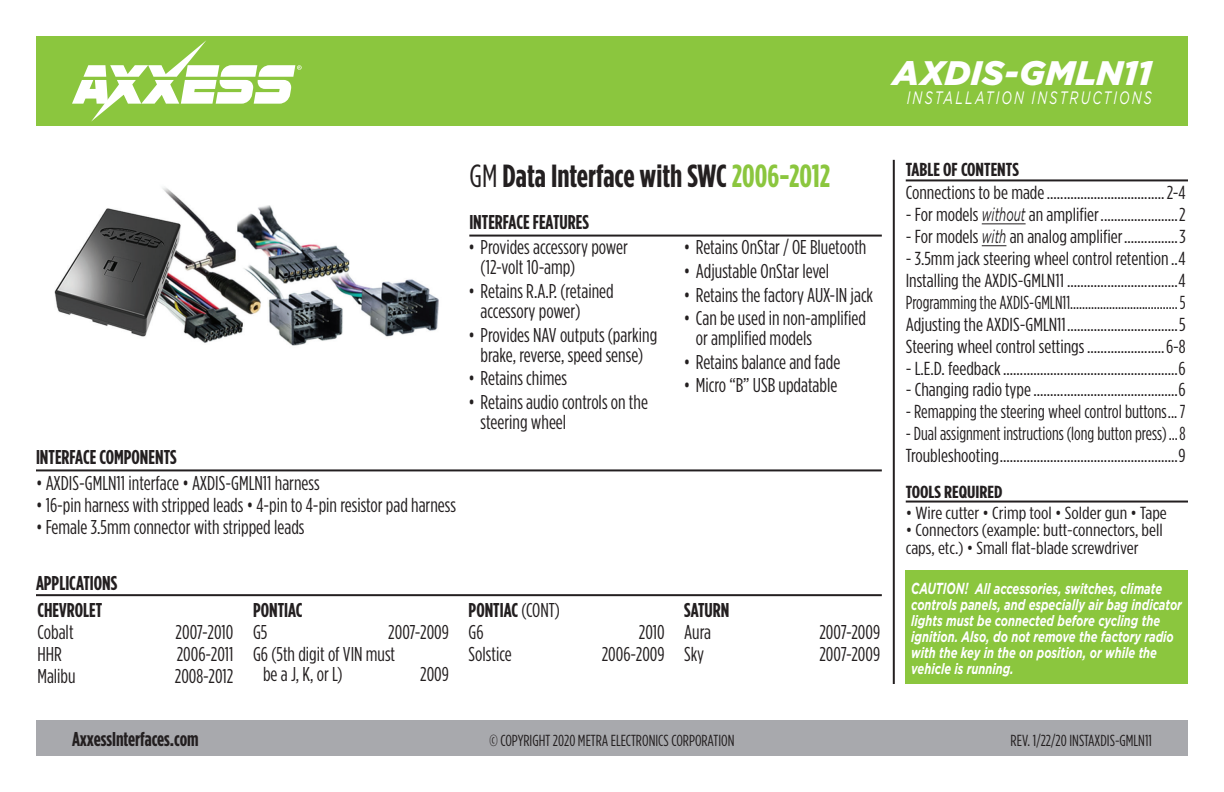
<style>
.page{position:relative;width:1224px;height:792px;background:#fff}
.page>*{position:absolute;margin:0;border:0;box-sizing:border-box;transform-origin:0 0}
.t1{font:italic 900 34px "Gotham";letter-spacing:.005em;color:#fff}
.t2{font:700 32px "Gotham Condensed";color:#231f20}
.t3{font:20px/20px "Gotham Condensed";color:#231f20}
.t4{font:700 20px "Gotham Condensed";color:#231f20}
.t5{font:18.8px/21.8px "Gotham Condensed";color:#231f20;text-align:justify;scale:1.06 1}
.t6{font:18.8px/21.8px "Gotham Condensed";color:#231f20;scale:.96 1}
.t7{font:18.8px "Gotham Condensed";color:#231f20}
.t8{font:700 18.8px "Gotham Condensed";color:#231f20;scale:1.06 1}
.t9{font:italic 18px "Gotham";letter-spacing:.165em;color:#fff;scale:.7 1}
.t10{font:17.4px/17.4px "Gotham Condensed";color:#231f20;scale:1.14 1}
.t11{font:700 17.4px "Gotham Condensed";color:#231f20;scale:1.14 1}
.t12{font:16px "Gotham Condensed";color:#231f20}
.t13{font:italic 700 15px/16px "Gotham";color:#fff;scale:.74 1}
.s1{font-weight:400}
.s2{color:#8bc63e}
.s3{font-weight:700}
.s4{font-family:"Gotham";font-style:italic}
.s5{font-size:16px}
</style>
<div class="page">
<div style="left:36px;top:720px;width:1152px;height:36px;background:#a8a9ad"></div>
<hr style="left:893px;top:160px;width:2px;height:524px;background:#231f20">
<div style="left:906px;top:570px;width:282px;height:114px;background:#8bc63e"></div>
<div style="left:36px;top:36px;width:1152px;height:90px;background:#8bc63e"></div>
<svg style="left:72px;top:40px;width:230px;height:82px"></svg>
<hr style="left:469px;top:235px;width:413px;height:2px;background:#231f20">
<hr style="left:36px;top:469px;width:846px;height:2px;background:#231f20">
<hr style="left:906px;top:501px;width:282px;height:2px;background:#231f20">
<hr style="left:982px;top:224px;width:44px;height:1px;background:#231f20">
<svg style="left:982px;top:245px;width:24px;height:1px"></svg>
<hr style="left:906px;top:179px;width:282px;height:2px;background:#231f20">
<hr style="left:36px;top:594px;width:846px;height:2px;background:#231f20">
<img style="left:54px;top:187px;width:385px;height:159px">
<h1 class="t1" style="left:893px;top:53px;width:261px">AXDIS-GMLN11</h1>
<p class="t9" style="left:907px;top:88px;width:352px">INSTALLATION INSTRUCTIONS</p>
<p class="t4" style="left:36px;top:446px;width:142px">INTERFACE COMPONENTS</p>
<p class="t3" style="left:36px;top:473px;width:285px">• AXDIS-GMLN11 interface • AXDIS-GMLN11 harness</p>
<p class="t3" style="left:36px;top:495px;width:422px">• 16-pin harness with stripped leads • 4-pin to 4-pin resistor pad harness</p>
<p class="t3" style="left:36px;top:517px;width:270px">• Female 3.5mm connector with stripped leads</p>
<h2 class="t2" style="left:469px;top:158px;width:362px"><span class="s1">GM</span> Data Interface with SWC <span class="s2">2006-2012</span></h2>
<p class="t4" style="left:469px;top:211px;width:121px">INTERFACE FEATURES</p>
<p class="t3" style="left:481px;top:237px;width:149px;text-indent:-12px">• Provides accessory power (12-volt 10-amp)</p>
<p class="t3" style="left:481px;top:281px;width:135px;text-indent:-12px">• Retains R.A.P. (retained accessory power)</p>
<p class="t3" style="left:469px;top:324px;width:190px;text-align:center">• Provides NAV outputs (parking brake, reverse, speed sense)</p>
<p class="t3" style="left:469px;top:368px;width:100px">• Retains chimes</p>
<p class="t3" style="left:481px;top:392px;width:169px;text-indent:-12px">• Retains audio controls on the steering wheel</p>
<p class="t3" style="left:684px;top:237px;width:184px">• Retains OnStar / OE Bluetooth</p>
<p class="t3" style="left:684px;top:261px;width:147px">• Adjustable OnStar level</p>
<p class="t3" style="left:684px;top:284px;width:191px">• Retains the factory AUX-IN jack</p>
<p class="t3" style="left:696px;top:308px;width:172px;text-indent:-12px">• Can be used in non-amplified or amplified models</p>
<p class="t3" style="left:684px;top:352px;width:158px">• Retains balance and fade</p>
<p class="t3" style="left:684px;top:375px;width:155px">• Micro “B” USB updatable</p>
<p class="t4" style="left:36px;top:571px;width:83px">APPLICATIONS</p>
<p class="t4" style="left:37px;top:598px;width:66px">CHEVROLET</p>
<p class="t3" style="left:37px;top:621px;width:38px">Cobalt</p>
<p class="t3" style="left:176px;top:621px;width:59px">2007-2010</p>
<p class="t3" style="left:37px;top:643px;width:26px">HHR</p>
<p class="t3" style="left:177px;top:643px;width:58px">2006-2011</p>
<p class="t3" style="left:37px;top:665px;width:40px">Malibu</p>
<p class="t3" style="left:175px;top:665px;width:60px">2008-2012</p>
<p class="t4" style="left:253px;top:598px;width:51px">PONTIAC</p>
<p class="t3" style="left:253px;top:621px;width:16px">G5</p>
<p class="t3" style="left:253px;top:620px;width:197px;line-height:22px;text-indent:135px">2007-2009<br>G6 (5th digit of VIN must</p>
<p class="t3" style="left:263px;top:663px;width:81px">be a J, K, or L)</p>
<p class="t3" style="left:420px;top:663px;width:30px">2009</p>
<p class="t3" style="left:469px;top:598px;width:93px;line-height:22px"><span class="s3">PONTIAC</span> (CONT)<br>G6</p>
<p class="t3" style="left:639px;top:621px;width:27px">2010</p>
<p class="t3" style="left:469px;top:643px;width:45px">Solstice</p>
<p class="t3" style="left:602px;top:643px;width:64px">2006-2009</p>
<p class="t4" style="left:684px;top:598px;width:47px">SATURN</p>
<p class="t3" style="left:684px;top:621px;width:28px">Aura</p>
<p class="t3" style="left:819px;top:621px;width:62px">2007-2009</p>
<p class="t3" style="left:684px;top:643px;width:21px">Sky</p>
<p class="t3" style="left:819px;top:643px;width:62px">2007-2009</p>
<p class="t8" style="left:906px;top:159px;width:108px">TABLE OF CONTENTS</p>
<p class="t5" style="left:906px;top:182px;width:266px">Connections to be made...................................2-4</p>
<p class="t5" style="left:906px;top:204px;width:266px">- For models <span class="s4">without</span> an amplifier.......................2</p>
<p class="t5" style="left:906px;top:225px;width:266px">- For models <span class="s4">with</span> an analog amplifier................3</p>
<p class="t5" style="left:906px;top:247px;width:266px">- 3.5mm jack steering wheel control retention..4<br>Installing the AXDIS-GMLN11 .................................4<br>Programming the AXDIS-GMLN11....................................5<br>Adjusting the AXDIS-GMLN11.................................5<br>Steering wheel control settings.......................6-8</p>
<p class="t5" style="left:906px;top:357px;width:266px">- L.E.D. feedback....................................................6</p>
<p class="t5" style="left:906px;top:379px;width:266px">- Changing radio type...........................................6</p>
<p class="t7" style="left:906px;top:402px;width:282px">- Remapping the steering wheel control buttons...7</p>
<p class="t6" style="left:906px;top:422px;width:293px">- Dual assignment instructions (long button press)...8<br>Troubleshooting.....................................................9</p>
<p class="t11" style="left:906px;top:482px;width:86px">TOOLS REQUIRED</p>
<p class="t10" style="left:906px;top:504px;width:231px">• Wire cutter • Crimp tool • Solder gun • Tape</p>
<p class="t10" style="left:906px;top:521px;width:227px">• Connectors (example: butt-connectors, bell caps, etc.) • Small flat-blade screwdriver</p>
<p class="t13" style="left:911px;top:580px;width:367px"><span class="s5">CAUTION!</span> All accessories, switches, climate controls panels, and especially air bag indicator lights must be connected before cycling the ignition. Also, do not remove the factory radio with the key in the on position, or while the vehicle is running.</p>
<p class="t4" style="left:72px;top:728px;width:128px">AxxessInterfaces.com</p>
<p class="t12" style="left:489px;top:732px;width:247px">© COPYRIGHT 2020 METRA ELECTRONICS CORPORATION</p>
<p class="t12" style="left:1011px;top:732px;width:143px">REV. 1/22/20 INSTAXDIS-GMLN11</p>
</div>
